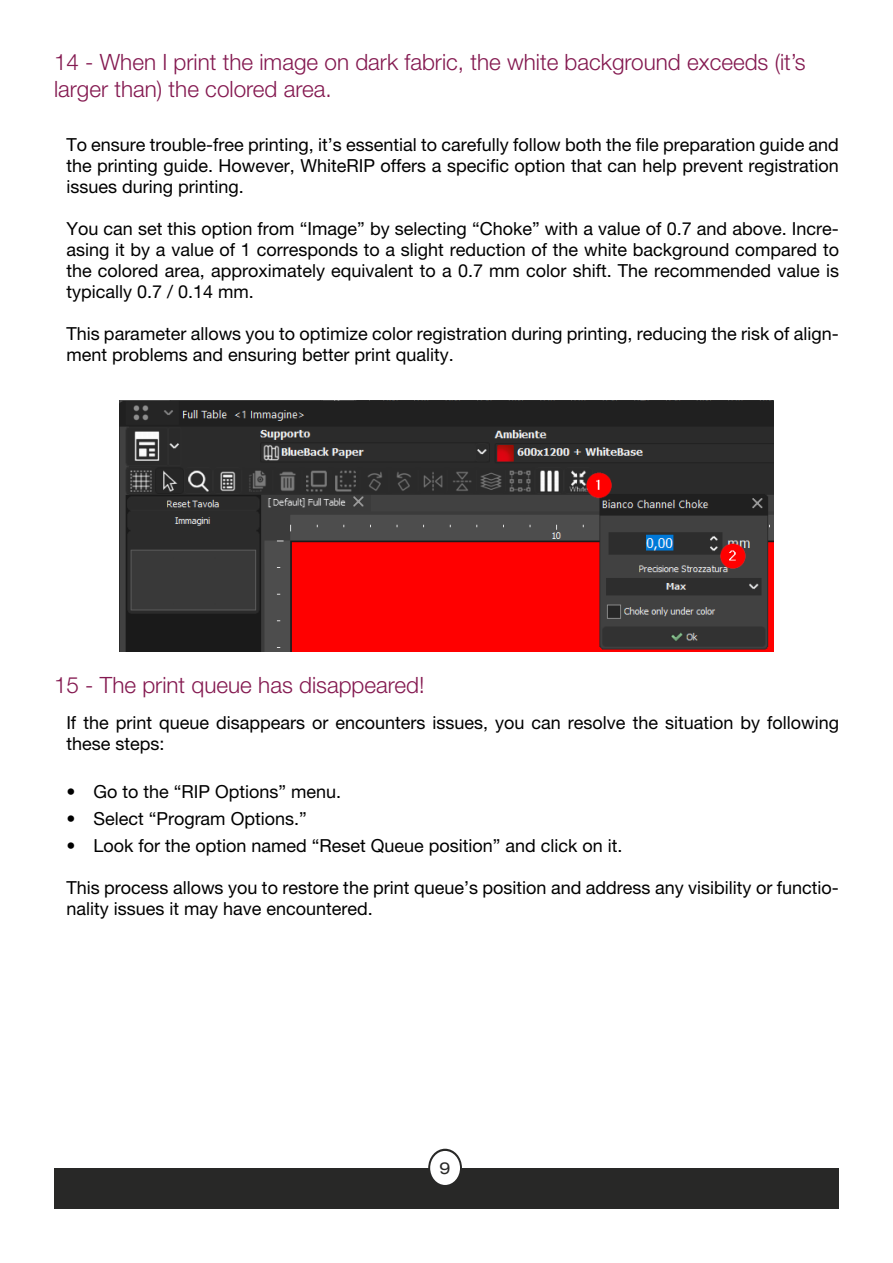
<style>
.page{position:relative;width:893px;height:1263px;background:#fff}
.page>*{position:absolute;margin:0;border:0;box-sizing:border-box;transform-origin:0 0}
.t1{font:300 22.5px/27px "Helvetica Neue LT Pro";color:#841950}
.t2{font:18px/21px "Helvetica Neue LT Pro";color:#000}
.t3{font:expanded 16.5px "Helvetica Neue LT Pro";color:#282827}
</style>
<div class="page">
<div style="left:54px;top:1168px;width:785px;height:41px;background:#282827"></div>
<svg style="left:428px;top:1149px;width:34px;height:38px"></svg>
<div style="left:430px;top:1151px;width:30px;height:34px;background:#fff;border-radius:50%"></div>
<img style="left:120px;top:400px;width:653px;height:251px">
<p class="t1" style="left:54px;top:48px;width:753px">14 - When I print the image on dark fabric, the white background exceeds (it’s larger than) the colored area.</p>
<p class="t2" style="left:66px;top:134px;width:774px;text-align:justify">To ensure trouble-free printing, it’s essential to carefully follow both the file preparation guide and the printing guide. However, WhiteRIP offers a specific option that can help prevent registration issues during printing.</p>
<p class="t2" style="left:66px;top:218px;width:774px;text-align:justify">You can set this option from “Image” by selecting “Choke” with a value of 0.7 and above. Incre&shy;asing it by a value of 1 corresponds to a slight reduction of the white background compared to the colored area, approximately equivalent to a 0.7 mm color shift. The recommended value is typically 0.7 / 0.14 mm.</p>
<p class="t2" style="left:66px;top:323px;width:774px">This parameter allows you to optimize color registration during printing, reducing the risk of align&shy;ment problems and ensuring better print quality.</p>
<p class="t1" style="left:54px;top:671px;width:372px">15 - The print queue has disappeared!</p>
<p class="t2" style="left:66px;top:712px;width:774px">If the print queue disappears or encounters issues, you can resolve the situation by following these steps:</p>
<p class="t2" style="left:66px;top:781px;width:276px">• Go to the “RIP Options” menu.</p>
<p class="t2" style="left:66px;top:808px;width:242px">• Select “Program Options.”</p>
<p class="t2" style="left:66px;top:835px;width:558px">• Look for the option named “Reset Queue position” and click on it.</p>
<p class="t2" style="left:66px;top:877px;width:774px">This process allows you to restore the print queue’s position and address any visibility or functio&shy;nality issues it may have encountered.</p>
<p class="t3" style="left:440px;top:1158px;width:13px">9</p>
</div>
